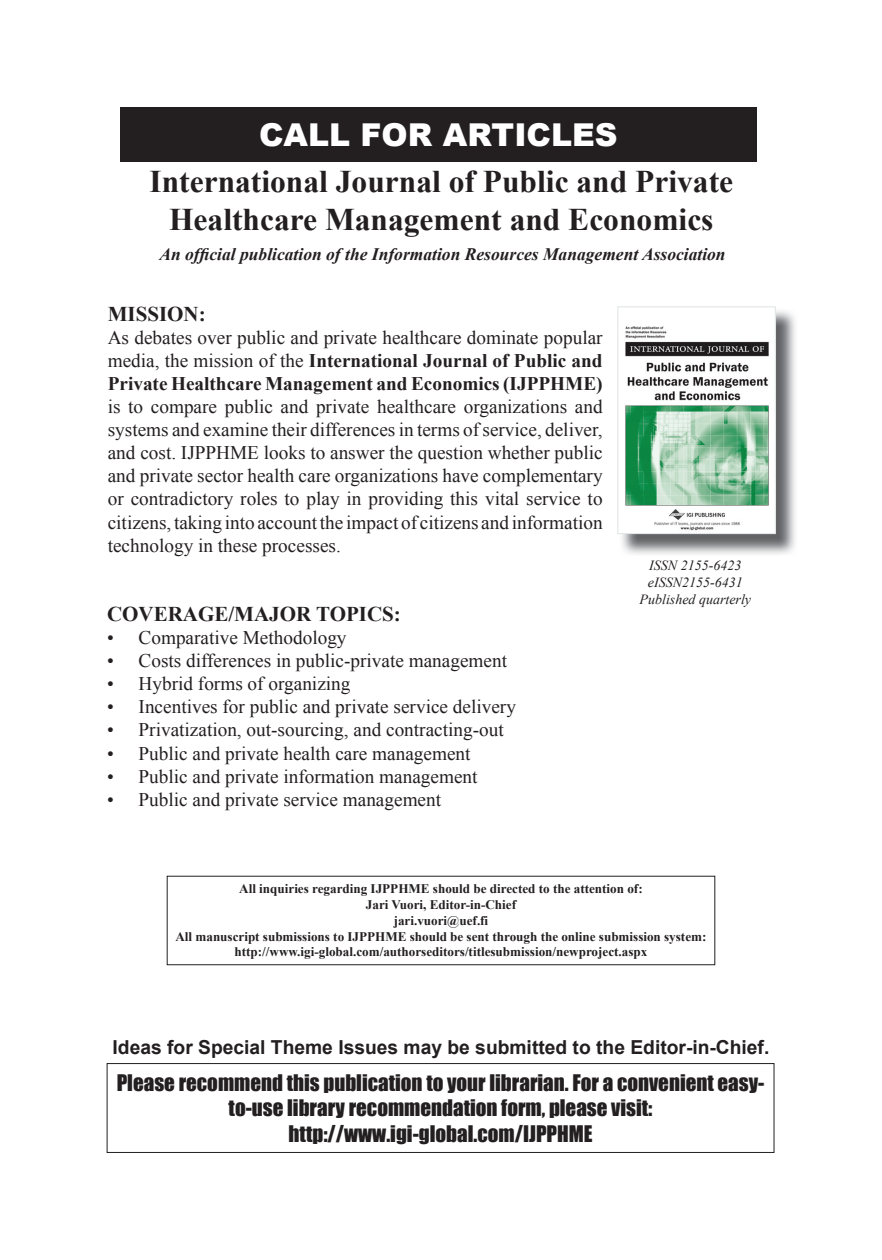
<style>
.page{position:relative;width:882px;height:1260px;background:#fff}
.page>*{position:absolute;margin:0;border:0;box-sizing:border-box;transform-origin:0 0}
.t1{font:700 31.5px/37.8px "Times New Roman";color:#231f20;text-align:center}
.t2{font:900 31.5px "Arial";color:#fff}
.t3{font:21px/25.2px "Impact";color:#231f20;text-align:center}
.t4{font:700 21px "Times New Roman";color:#231f20}
.t5{font:19.25px/23.1px "Times New Roman";color:#231f20;text-align:justify}
.t6{font:700 19.25px/23.1px "Times New Roman";color:#231f20;text-align:justify}
.t7{font:700 19.25px "Arial";color:#231f20}
.t8{font:italic 700 17.5px "Times New Roman";color:#231f20}
.t9{font:italic 14px/16.8px "Times New Roman";color:#231f20;text-align:center}
.t10{font:700 13.12px/15.8px "Times New Roman";color:#231f20;text-align:center}
.s1{font-weight:400}
</style>
<div class="page">
<div style="left:120px;top:107px;width:637px;height:55px;background:#231f20"></div>
<div style="left:107px;top:1063px;width:667px;height:90px;border:1px solid #231f20"></div>
<div style="left:167px;top:876px;width:548px;height:89px;border:1px solid #231f20"></div>
<img style="left:621px;top:311px;width:174px;height:243px">
<img style="left:621px;top:311px;width:153px;height:221px">
<div style="left:617px;top:306px;width:159px;height:228px;border:1px solid #e0e3e3"></div>
<h1 class="t2" style="left:259px;top:112px;width:360px">CALL FOR ARTICLES</h1>
<h1 class="t1" style="left:150px;top:162px;width:585px">International Journal of Public and Private<br>Healthcare Management and Economics</h1>
<p class="t8" style="left:159px;top:242px;width:568px">An official publication of the Information Resources Management Association</p>
<p class="t4" style="left:108px;top:299px;width:100px">MISSION:</p>
<p class="t6" style="left:108px;top:325px;width:496px"><span class="s1">As debates over public and private healthcare dominate popular media, the mission of the</span> International Journal of Public and Private Healthcare Management and Economics (IJPPHME)</p>
<p class="t5" style="left:108px;top:395px;width:496px">is to compare public and private healthcare organizations and systems and examine their differences in terms of service, deliver, and cost. IJPPHME looks to answer the question whether public and private sector health care organizations have complementary or contradictory roles to play in providing this vital service to citizens, taking into account the impact of citizens and information technology in these processes.</p>
<p class="t4" style="left:107px;top:599px;width:295px">COVERAGE/MAJOR TOPICS:</p>
<p class="t5" style="left:107px;top:626px;width:241px">• Comparative Methodology</p>
<p class="t5" style="left:107px;top:649px;width:402px">• Costs differences in public-private management</p>
<p class="t5" style="left:107px;top:672px;width:245px">• Hybrid forms of organizing</p>
<p class="t5" style="left:107px;top:695px;width:410px">• Incentives for public and private service delivery</p>
<p class="t5" style="left:107px;top:718px;width:398px">• Privatization, out-sourcing, and contracting-out</p>
<p class="t5" style="left:107px;top:741px;width:365px">• Public and private health care management</p>
<p class="t5" style="left:107px;top:764px;width:372px">• Public and private information management</p>
<p class="t5" style="left:107px;top:787px;width:336px">• Public and private service management</p>
<p class="t9" style="left:640px;top:557px;width:113px">ISSN 2155-6423 eISSN 2155-6431<br>Published quarterly</p>
<p class="t10" style="left:176px;top:881px;width:532px">All inquiries regarding IJPPHME should be directed to the attention of:<br>Jari Vuori, Editor-in-Chief<br>jari.vuori@uef.fi<br>All manuscript submissions to IJPPHME should be sent through the online submission system: http://www.igi-global.com/authorseditors/titlesubmission/newproject.aspx</p>
<p class="t7" style="left:113px;top:1034px;width:658px">Ideas for Special theme Issues may be submitted to the Editor-in-Chief.</p>
<p class="t3" style="left:117px;top:1070px;width:649px">Please recommend this publication to your librarian. For a convenient easy&shy;to-use library recommendation form, please visit: http://www.igi-global.com/IJPPHME</p>
</div>
